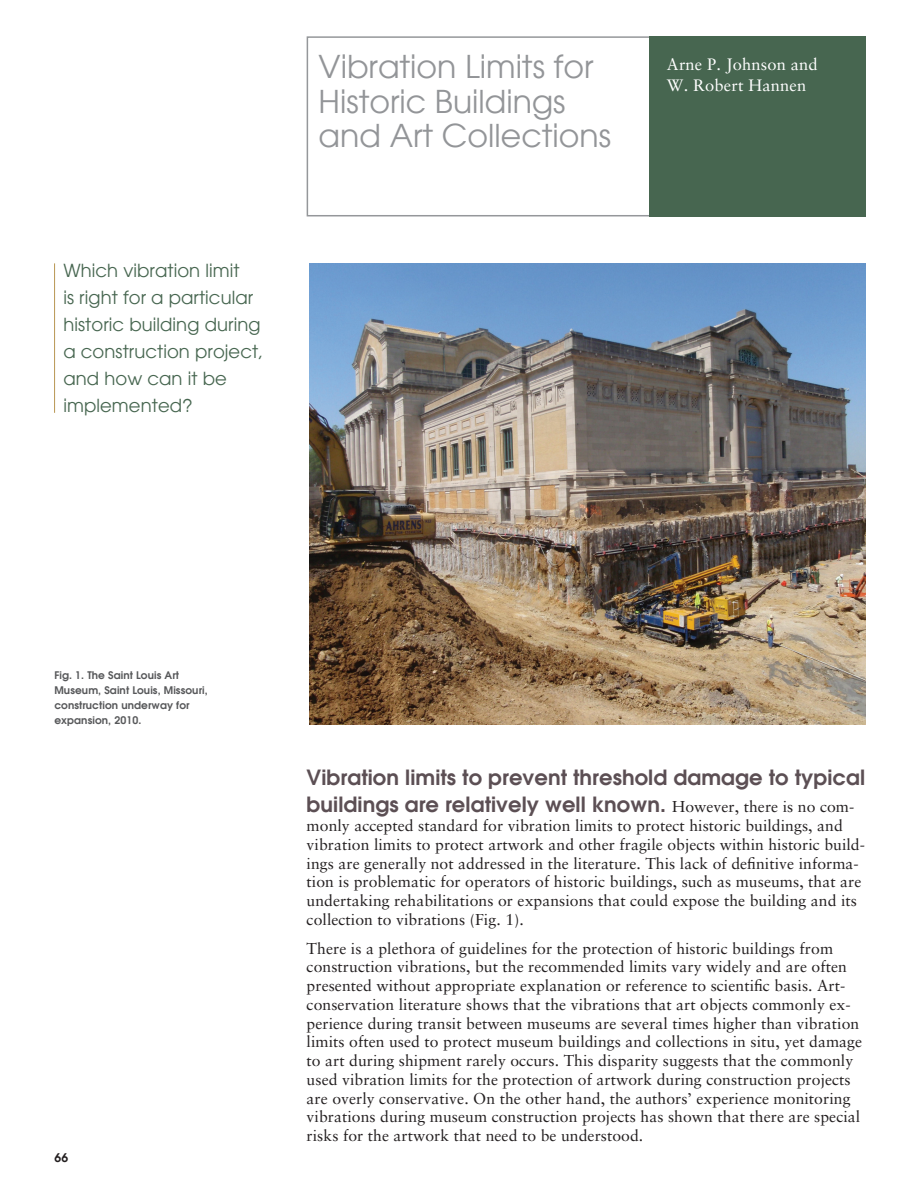
<style>
.page{position:relative;width:918px;height:1188px;background:#fff}
.page>*{position:absolute;margin:0;border:0;box-sizing:border-box;transform-origin:0 0}
.t1{font:31.5px/34.5px "Avant Garde";color:#939598}
.t2{font:600 21px/27px "Avant Garde";letter-spacing:.005em;color:#5c4f54}
.t3{font:18px/27px "Avant Garde";letter-spacing:.005em;color:#476650}
.t4{font:16.5px/21px "Sabon";letter-spacing:.01em;color:#fff}
.t5{font:15.75px/18.8px "Sabon";letter-spacing:.005em;color:#231f20}
.t6{font:600 12px "Avant Garde";color:#231f20}
.t7{font:600 10.5px/15px "Avant Garde";letter-spacing:.01em;color:#57585a}
.s1{font-family:"Sabon";font-weight:400;font-size:15.75px;color:#231f20}
</style>
<div class="page">
<hr style="left:54px;top:263px;width:1px;height:150px;background:#b99652">
<div style="left:306px;top:36px;width:558px;height:180px;border:2px solid #95979a"></div>
<div style="left:648px;top:36px;width:216px;height:180px;background:#476650"></div>
<img style="left:309px;top:263px;width:555px;height:461px">
<p class="t3" style="left:63px;top:257px;width:201px">Which vibration limit<br>is right for a particular historic building during a construction project, and how can it be implemented?</p>
<h1 class="t1" style="left:318px;top:50px;width:293px">Vibration Limits for<br>Historic Buildings and Art Collections</h1>
<p class="t4" style="left:666px;top:54px;width:152px">Arne P. Johnson and<br>W. Robert Hannen</p>
<p class="t7" style="left:54px;top:667px;width:155px">Fig. 1. The Saint Louis Art<br>Museum, Saint Louis, Missouri, construction underway for expansion, 2010.</p>
<p class="t6" style="left:54px;top:1149px;width:15px">66</p>
<h2 class="t2" style="left:306px;top:763px;width:559px">Vibration limits to prevent threshold damage to typical buildings are relatively well known. <span class="s1">However, there is no com-</span></h2>
<p class="t5" style="left:306px;top:816px;width:559px">monly accepted standard for vibration limits to protect historic buildings, and vibration limits to protect artwork and other fragile objects within historic build&shy;ings are generally not addressed in the literature. This lack of definitive informa&shy;tion is problematic for operators of historic buildings, such as museums, that are undertaking rehabilitations or expansions that could expose the building and its collection to vibrations (Fig. 1).</p>
<p class="t5" style="left:306px;top:938px;width:556px">There is a plethora of guidelines for the protection of historic buildings from construction vibrations, but the recommended limits vary widely and are often presented without appropriate explanation or reference to scientific basis. Art&shy;conservation literature shows that the vibrations that art objects commonly ex&shy;perience during transit between museums are several times higher than vibration limits often used to protect museum buildings and collections in situ, yet damage to art during shipment rarely occurs. This disparity suggests that the commonly used vibration limits for the protection of artwork during construction projects are overly conservative. On the other hand, the authors’ experience monitoring vibrations during museum construction projects has shown that there are special risks for the artwork that need to be understood.</p>
</div>
